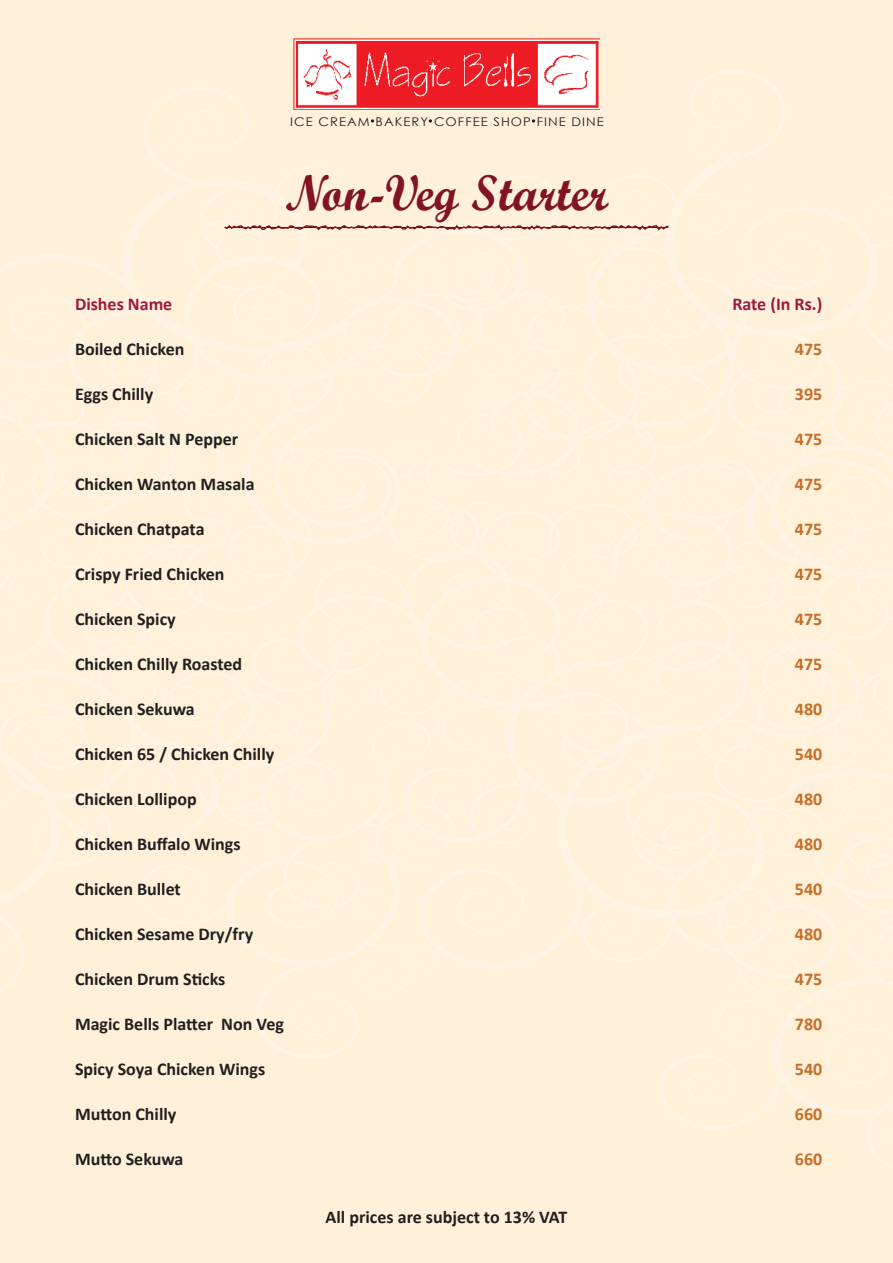
<style>
.page{position:relative;width:893px;height:1263px;background:#fff}
.page>*{position:absolute;margin:0;border:0;box-sizing:border-box;transform-origin:0 0}
.t1{font:49.95px "Script MT Bold";color:#811422}
.t2{font:700 18px "Calibri";color:#221f1f}
.t3{font:700 18px "Calibri";color:#c56f28}
.t4{font:700 18px "Calibri";color:#9b1a41}
.t5{font:12px "Century Gothic";letter-spacing:.085em;color:#221f1f;scale:1.08 1}
</style>
<div class="page">
<img style="left:0;top:0;width:893px;height:1263px">
<svg style="left:223px;top:224px;width:447px;height:8px;background:#d9b6a9"></svg>
<svg style="left:371px;top:119px;width:3px;height:4px"></svg>
<svg style="left:429px;top:119px;width:3px;height:4px"></svg>
<svg style="left:532px;top:119px;width:3px;height:4px"></svg>
<img style="left:293px;top:39px;width:307px;height:71px">
<p class="t5" style="left:290px;top:117px;width:292px">ICE CREAM BAKERY COFFEE SHOP FINE DINE</p>
<h1 class="t1" style="left:284px;top:173px;width:325px">Non-Veg Starter</h1>
<p class="t4" style="left:75px;top:293px;width:99px">Dishes Name</p>
<p class="t4" style="left:732px;top:293px;width:91px">Rate (In Rs.)</p>
<p class="t2" style="left:75px;top:338px;width:111px">Boiled Chicken</p>
<p class="t3" style="left:795px;top:338px;width:29px">475</p>
<p class="t2" style="left:75px;top:383px;width:80px">Eggs Chilly</p>
<p class="t3" style="left:795px;top:383px;width:29px">395</p>
<p class="t2" style="left:75px;top:428px;width:165px">Chicken Salt N Pepper</p>
<p class="t3" style="left:795px;top:428px;width:29px">475</p>
<p class="t2" style="left:75px;top:473px;width:181px">Chicken Wanton Masala</p>
<p class="t3" style="left:795px;top:473px;width:29px">475</p>
<p class="t2" style="left:75px;top:518px;width:131px">Chicken Chatpata</p>
<p class="t3" style="left:795px;top:518px;width:29px">475</p>
<p class="t2" style="left:75px;top:563px;width:151px">Crispy Fried Chicken</p>
<p class="t3" style="left:795px;top:563px;width:29px">475</p>
<p class="t2" style="left:75px;top:608px;width:102px">Chicken Spicy</p>
<p class="t3" style="left:795px;top:608px;width:29px">475</p>
<p class="t2" style="left:75px;top:653px;width:169px">Chicken Chilly Roasted</p>
<p class="t3" style="left:795px;top:653px;width:29px">475</p>
<p class="t2" style="left:75px;top:698px;width:121px">Chicken Sekuwa</p>
<p class="t3" style="left:795px;top:698px;width:29px">480</p>
<p class="t2" style="left:75px;top:743px;width:201px">Chicken 65 / Chicken Chilly</p>
<p class="t3" style="left:795px;top:743px;width:29px">540</p>
<p class="t2" style="left:75px;top:788px;width:123px">Chicken Lollipop</p>
<p class="t3" style="left:795px;top:788px;width:29px">480</p>
<p class="t2" style="left:75px;top:833px;width:167px">Chicken Buffalo Wings</p>
<p class="t3" style="left:795px;top:833px;width:29px">480</p>
<p class="t2" style="left:75px;top:878px;width:107px">Chicken Bullet</p>
<p class="t3" style="left:795px;top:878px;width:29px">540</p>
<p class="t2" style="left:75px;top:923px;width:180px">Chicken Sesame Dry/fry</p>
<p class="t3" style="left:795px;top:923px;width:29px">480</p>
<p class="t2" style="left:75px;top:968px;width:152px">Chicken Drum Sticks</p>
<p class="t3" style="left:795px;top:968px;width:29px">475</p>
<p class="t2" style="left:75px;top:1013px;width:210px">Magic Bells Platter Non Veg</p>
<p class="t3" style="left:795px;top:1013px;width:29px">780</p>
<p class="t2" style="left:75px;top:1058px;width:192px">Spicy Soya Chicken Wings</p>
<p class="t3" style="left:795px;top:1058px;width:29px">540</p>
<p class="t2" style="left:75px;top:1103px;width:103px">Mutton Chilly</p>
<p class="t3" style="left:795px;top:1103px;width:29px">660</p>
<p class="t2" style="left:75px;top:1148px;width:110px">Mutto Sekuwa</p>
<p class="t3" style="left:795px;top:1148px;width:29px">660</p>
<p class="t2" style="left:326px;top:1210px;width:243px">All prices are subject to 13% VAT</p>
</div>
